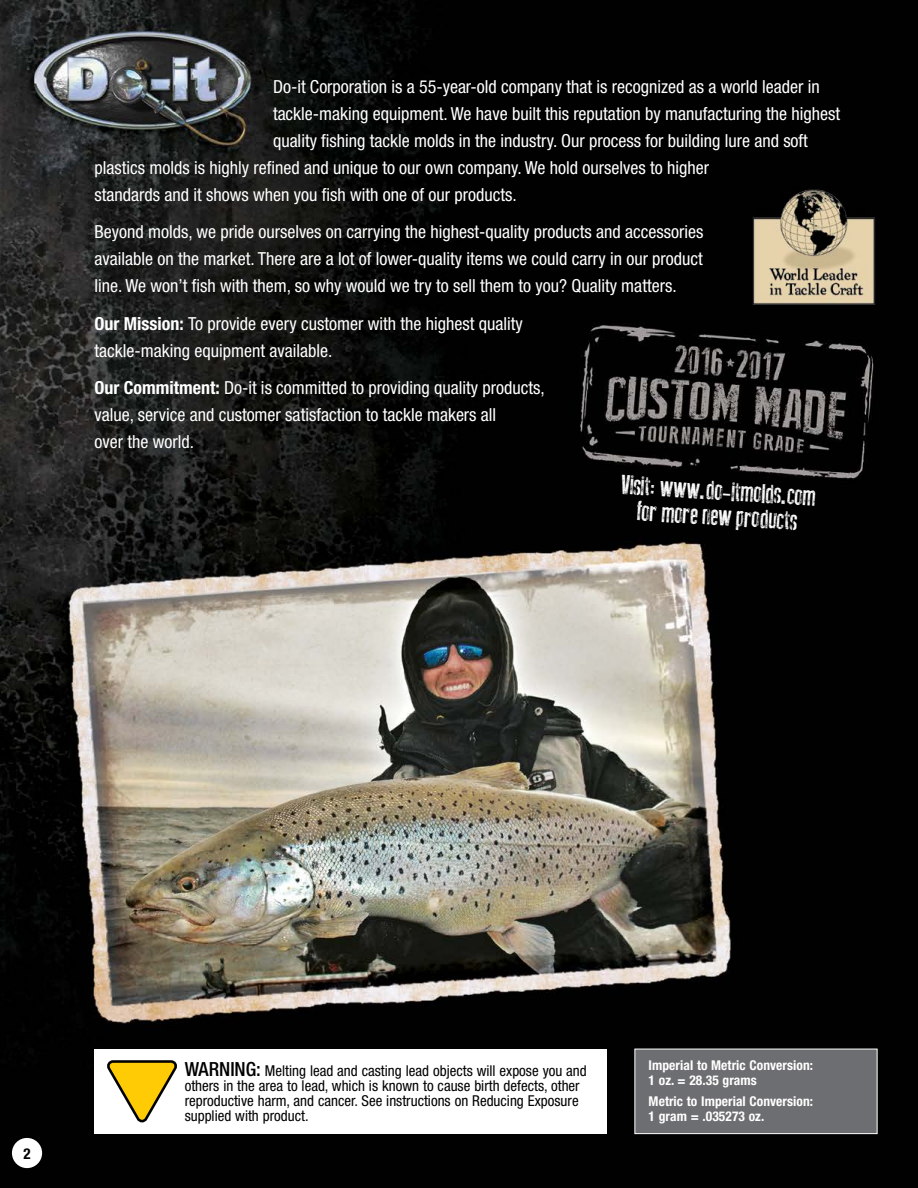
<style>
.page{position:relative;width:918px;height:1188px;background:#fff}
.page>*{position:absolute;margin:0;border:0;box-sizing:border-box;transform-origin:0 0}
.t1{font:27px/25.5px "New Press Eroded";color:#fff;text-align:center}
.t2{font:condensed 18px/27px "Helvetica Neue";color:#fff}
.t3{font:condensed 15px/15px "Helvetica Neue";color:#000}
.t4{font:700 condensed 15px "Helvetica Neue";color:#000}
.t5{font:700 condensed 13.5px/15px "Helvetica Neue";letter-spacing:.005em;color:#fff}
.s1{font-weight:700}
.s2{font-weight:500;font-size:19.5px}
</style>
<div class="page">
<img style="left:0;top:0;width:918px;height:1188px">
<div style="left:94px;top:1049px;width:513px;height:85px;background:#fff"></div>
<svg style="left:108px;top:1060px;width:69px;height:63px"></svg>
<div style="left:634px;top:1049px;width:244px;height:85px;background:#6d6e71;border:1px solid #fff"></div>
<div style="left:12px;top:1138px;width:30px;height:30px;background:#fff;border-radius:50%"></div>
<img style="left:748px;top:187px;width:130px;height:124px">
<p class="t2" style="left:273px;top:73px;width:548px">Do-it Corporation is a 55-year-old company that is recognized as a world leader in</p>
<p class="t2" style="left:273px;top:100px;width:569px">tackle-making equipment. We have built this reputation by manufacturing the highest</p>
<p class="t2" style="left:273px;top:127px;width:536px">quality fishing tackle molds in the industry. Our process for building lure and soft</p>
<p class="t2" style="left:94px;top:154px;width:616px">plastics molds is highly refined and unique to our own company. We hold ourselves to higher</p>
<p class="t2" style="left:94px;top:181px;width:424px">standards and it shows when you fish with one of our products.</p>
<p class="t2" style="left:94px;top:218px;width:610px;text-align:justify">Beyond molds, we pride ourselves on carrying the highest-quality products and accessories available on the market. There are a lot of lower-quality items we could carry in our product line. We won’t fish with them, so why would we try to sell them to you? Quality matters.</p>
<p class="t2" style="left:94px;top:310px;width:430px"><span class="s1">Our Mission:</span> To provide every customer with the highest quality tackle-making equipment available.</p>
<p class="t2" style="left:94px;top:374px;width:452px"><span class="s1">Our Commitment:</span> Do-it is committed to providing quality products, value, service and customer satisfaction to tackle makers all<br>over the world.</p>
<p class="t1" style="left:622px;top:471px;width:196px;rotate:4deg">Visit: www.do-itmolds.com for more new products</p>
<p class="t4" style="left:23px;top:1144px;width:9px">2</p>
<p class="t3" style="left:185px;top:1063px;width:404px"><span class="s2">WARNING:</span> Melting lead and casting lead objects will expose you and others in the area to lead, which is known to cause birth defects, other reproductive harm, and cancer. See instructions on Reducing Exposure supplied with product.</p>
<p class="t5" style="left:649px;top:1058px;width:166px">Imperial to Metric Conversion:<br>1 oz. = 28.35 grams</p>
<p class="t5" style="left:649px;top:1094px;width:166px">Metric to Imperial Conversion:<br>1 gram = .035273 oz.</p>
</div>
